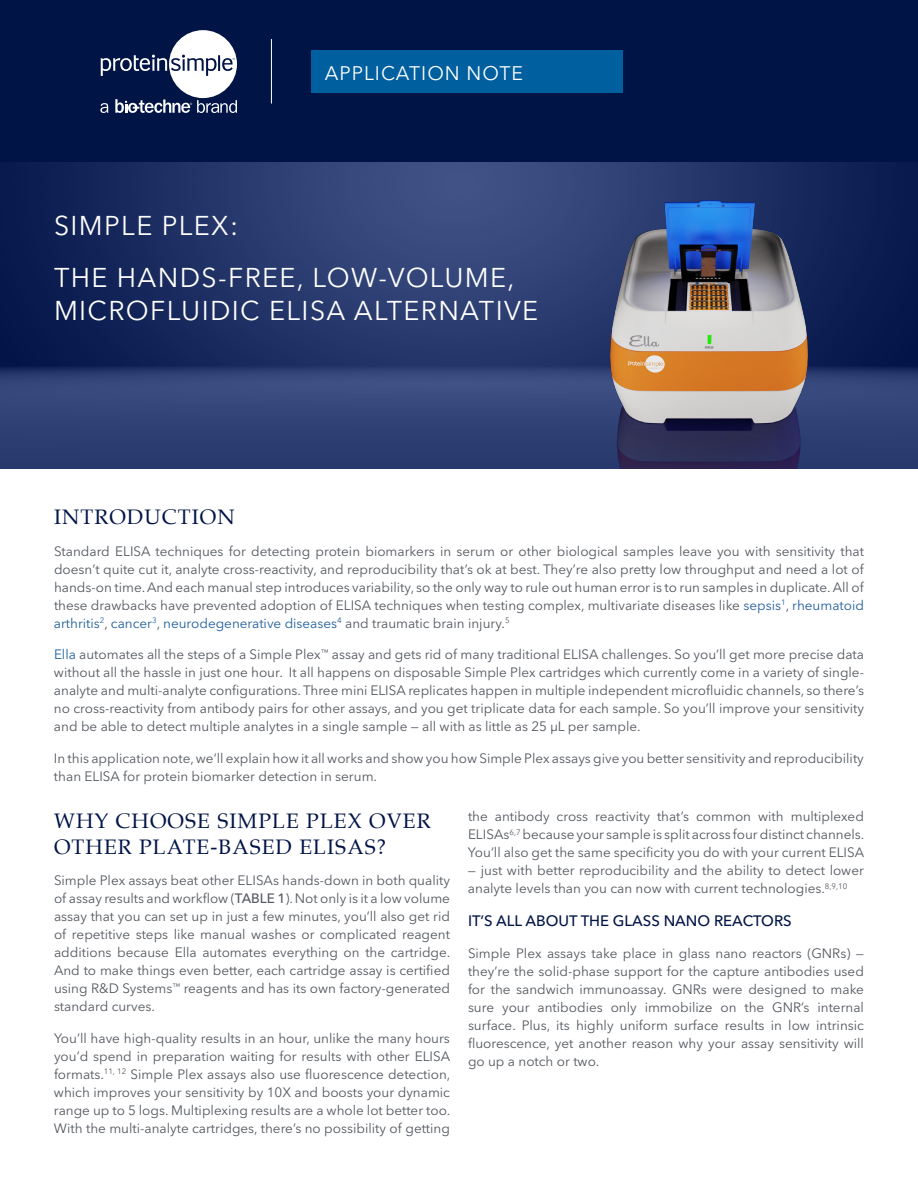
<style>
.page{position:relative;width:918px;height:1188px;background:#fff}
.page>*{position:absolute;margin:0;border:0;box-sizing:border-box;transform-origin:0 0}
.t1{font:27px/52.7px "Avenir Next LT Pro";letter-spacing:.05em;color:#fff}
.t2{font:21px/25.2px "Palatino";letter-spacing:.05em;color:#001446}
.t3{font:19.5px "Avenir Next LT Pro";letter-spacing:.05em;color:#fff}
.t4{font:500 15px "Avenir Next LT Pro";color:#001446}
.t5{font:13.5px/18px "Avenir Next LT Pro";color:#53585f;text-align:justify}
.s1{color:#215e9e}
.s2{font-weight:500}
</style>
<div class="page">
<img style="left:0;top:162px;width:918px;height:307px">
<div style="left:0;top:0;width:918px;height:162px;background:#001446"></div>
<hr style="left:271px;top:39px;width:1px;height:65px;background:#fff">
<div style="left:311px;top:50px;width:312px;height:43px;background:#005f9e"></div>
<img style="left:557px;top:169px;width:307px;height:300px">
<svg style="left:100px;top:30px;width:137px;height:83px"></svg>
<h3 class="t3" style="left:325px;top:61px;width:200px">APPLICATION NOTE</h3>
<h1 class="t1" style="left:54px;top:199px;width:462px">SIMPLE PLEX:<br>THE HANDS-FREE, LOW-VOLUME,</h1>
<h1 class="t1" style="left:54px;top:284px;width:486px">MICROFLUIDIC ELISA ALTERNATIVE</h1>
<h2 class="t2" style="left:54px;top:504px;width:182px">INTRODUCTION</h2>
<p class="t5" style="left:54px;top:542px;width:812px">Standard ELISA techniques for detecting protein biomarkers in serum or other biological samples leave you with sensitivity that doesn’t quite cut it, analyte cross-reactivity, and reproducibility that’s ok at best. They’re also pretty low throughput and need a lot of hands-on time. And each manual step introduces variability, so the only way to rule out human error is to run samples in duplicate. All of these drawbacks have prevented adoption of ELISA techniques when testing complex, multivariate diseases like <span class="s1">sepsis</span><sup>1</sup>, <span class="s1">rheumatoid arthritis</span><sup>2</sup>, <span class="s1">cancer</span><sup>3</sup>, <span class="s1">neurodegenerative diseases</span><sup>4</sup> and traumatic brain injury.<sup>5</sup></p>
<p class="t5" style="left:54px;top:646px;width:812px"><span class="s1">Ella</span> automates all the steps of a Simple Plex<sup>™</sup> assay and gets rid of many traditional ELISA challenges. So you’ll get more precise data without all the hassle in just one hour. It all happens on disposable Simple Plex cartridges which currently come in a variety of single&shy;analyte and multi-analyte configurations. Three mini ELISA replicates happen in multiple independent microfluidic channels, so there’s no cross-reactivity from antibody pairs for other assays, and you get triplicate data for each sample. So you’ll improve your sensitivity and be able to detect multiple analytes in a single sample — all with as little as 25 µL per sample.</p>
<p class="t5" style="left:54px;top:749px;width:811px">In this application note, we’ll explain how it all works and show you how Simple Plex assays give you better sensitivity and reproducibility than ELISA for protein biomarker detection in serum.</p>
<h2 class="t2" style="left:54px;top:809px;width:378px">WHY CHOOSE SIMPLE PLEX OVER<br>OTHER PLATE-BASED ELISAS?</h2>
<p class="t5" style="left:54px;top:871px;width:398px">Simple Plex assays beat other ELISAs hands-down in both quality of assay results and workflow (<span class="s2">TABLE 1</span>). Not only is it a low volume assay that you can set up in just a few minutes, you’ll also get rid of repetitive steps like manual washes or complicated reagent additions because Ella automates everything on the cartridge.<br>And to make things even better, each cartridge assay is certified using R&amp;D Systems<sup>™</sup> reagents and has its own factory-generated standard curves.</p>
<p class="t5" style="left:54px;top:1029px;width:398px">You’ll have high-quality results in an hour, unlike the many hours you’d spend in preparation waiting for results with other ELISA formats.<sup>11,</sup> <sup>12</sup> Simple Plex assays also use fluorescence detection, which improves your sensitivity by 10X and boosts your dynamic range up to 5 logs. Multiplexing results are a whole lot better too.<br>With the multi-analyte cartridges, there’s no possibility of getting</p>
<p class="t5" style="left:468px;top:808px;width:398px">the antibody cross reactivity that’s common with multiplexed ELISAs<sup>6,7</sup> because your sample is split across four distinct channels.<br>You’ll also get the same specificity you do with your current ELISA</p>
<p class="t5" style="left:468px;top:862px;width:397px">— just with better reproducibility and the ability to detect lower analyte levels than you can now with current technologies.<sup>8,9,10</sup></p>
<p class="t4" style="left:468px;top:912px;width:325px">IT’S ALL ABOUT THE GLASS NANO REACTORS</p>
<p class="t5" style="left:468px;top:944px;width:398px">Simple Plex assays take place in glass nano reactors (GNRs) — they’re the solid-phase support for the capture antibodies used for the sandwich immunoassay. GNRs were designed to make sure your antibodies only immobilize on the GNR’s internal surface. Plus, its highly uniform surface results in low intrinsic fluorescence, yet another reason why your assay sensitivity will go up a notch or two.</p>
</div>
